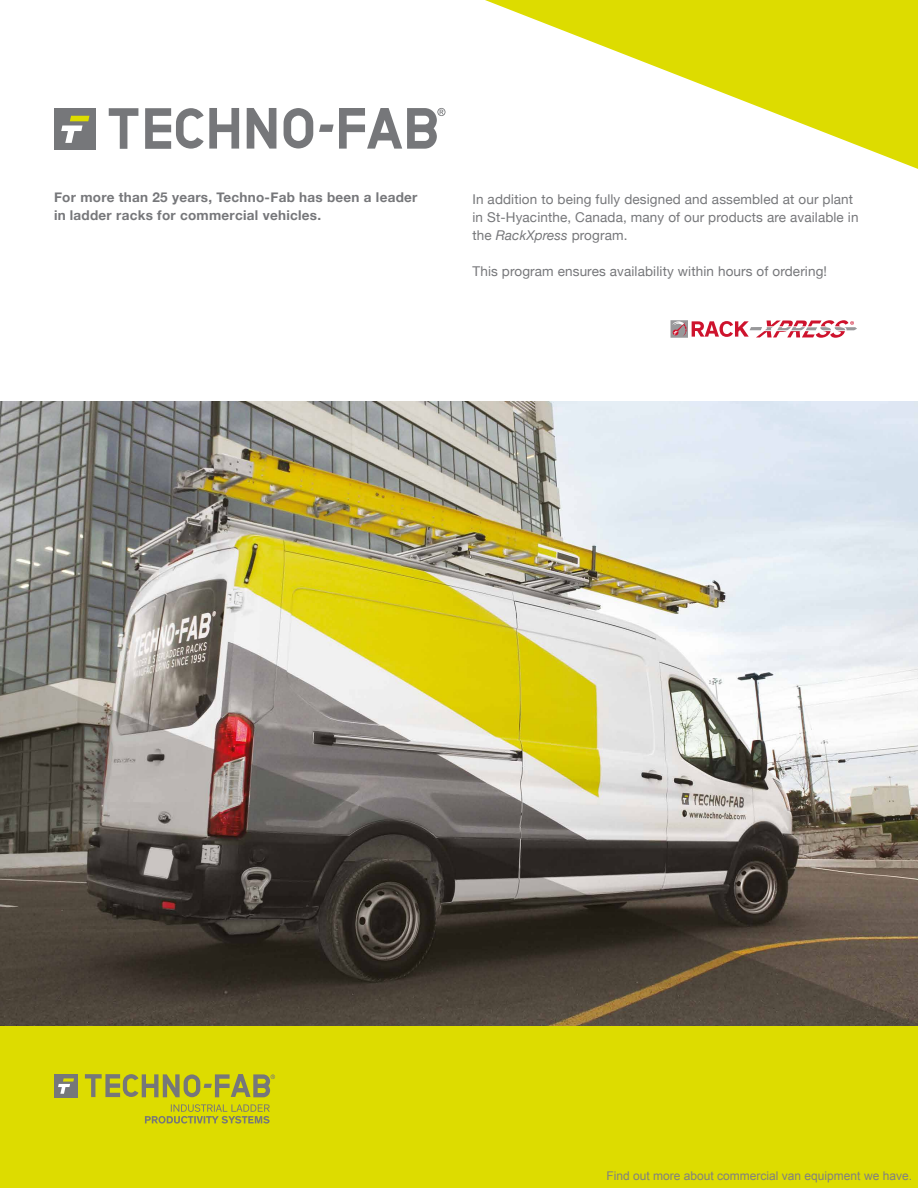
<style>
.page{position:relative;width:918px;height:1188px;background:#fff}
.page>*{position:absolute;margin:0;border:0;box-sizing:border-box;transform-origin:0 0}
.t1{font:13.5px/18px "Helvetica Neue";letter-spacing:.01em;color:#76777a}
.t2{font:700 13.5px/18px "Helvetica Neue";letter-spacing:.02em;color:#76777a}
.t3{font:12px "Arial";color:#808080}
.s1{font-style:italic}
</style>
<div class="page">
<img style="left:0;top:402px;width:918px;height:624px">
<svg style="left:485px;top:0;width:433px;height:169px"></svg>
<div style="left:0;top:1026px;width:918px;height:162px;background:#dddc00"></div>
<svg style="left:109px;top:108px;width:30px;height:41px"></svg>
<svg style="left:145px;top:108px;width:94px;height:41px"></svg>
<svg style="left:247px;top:108px;width:29px;height:41px"></svg>
<svg style="left:284px;top:108px;width:29px;height:41px"></svg>
<div style="left:54px;top:108px;width:42px;height:41px;background:#76777a"></div>
<svg style="left:61px;top:116px;width:28px;height:27px"></svg>
<svg style="left:319px;top:108px;width:126px;height:41px"></svg>
<div style="left:671px;top:320px;width:17px;height:18px;background:#98989a"></div>
<svg style="left:672px;top:320px;width:185px;height:18px"></svg>
<div style="left:54px;top:1074px;width:23px;height:23px;background:#76777a"></div>
<svg style="left:58px;top:1078px;width:16px;height:16px"></svg>
<svg style="left:145px;top:1104px;width:125px;height:20px"></svg>
<svg style="left:85px;top:1074px;width:190px;height:23px"></svg>
<p class="t2" style="left:54px;top:189px;width:365px">For more than 25 years, Techno-Fab has been a leader in ladder racks for commercial vehicles.</p>
<p class="t1" style="left:472px;top:191px;width:388px">In addition to being fully designed and assembled at our plant in St-Hyacinthe, Canada, many of our products are available in the <span class="s1">RackXpress</span> program.</p>
<p class="t1" style="left:472px;top:263px;width:356px">This program ensures availability within hours of ordering!</p>
<p class="t3" style="left:607px;top:1168px;width:307px">Find out more about commercial van equipment we have.</p>
</div>
